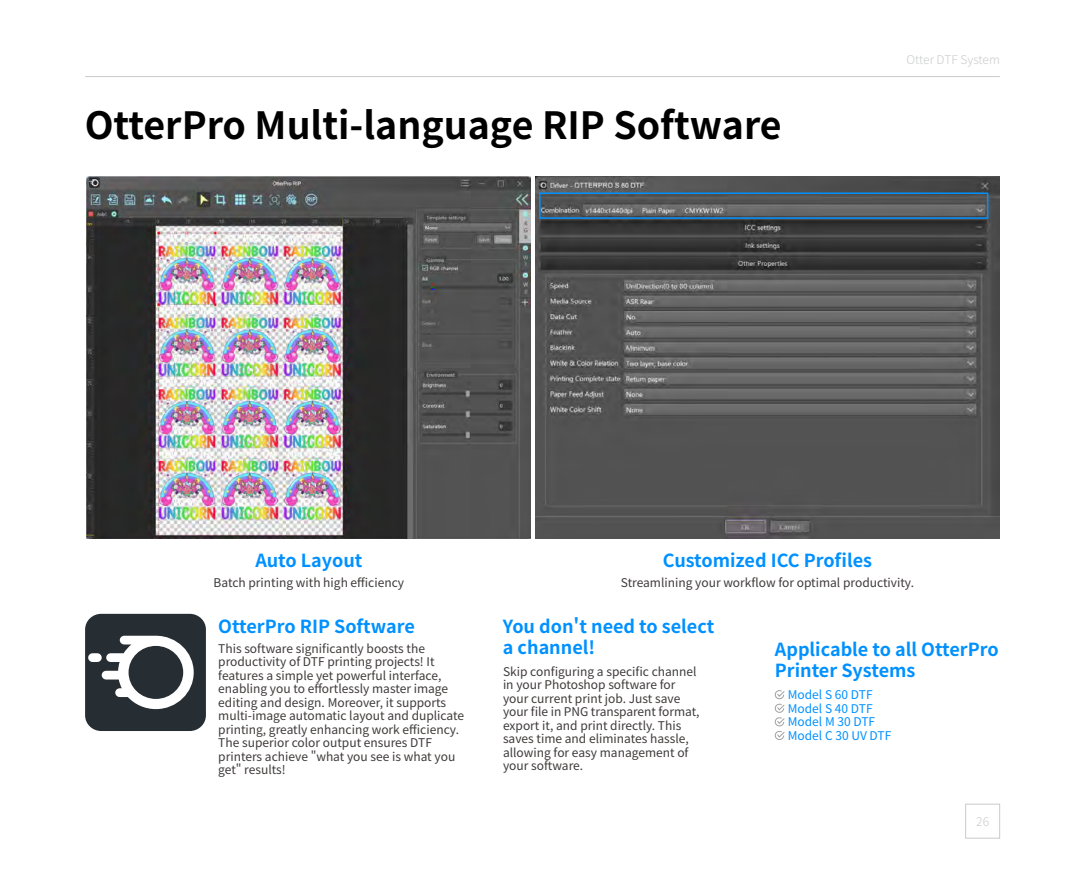
<style>
.page{position:relative;width:1085px;height:872px;background:#fff}
.page>*{position:absolute;margin:0;border:0;box-sizing:border-box;transform-origin:0 0}
.t1{font:700 37.5px "Source Han Sans SC";color:#000}
.t2{font:700 18px/21px "Source Han Sans SC";color:#0091ff}
.t3{font:12px/13.5px "Source Han Sans SC";color:#3e3a39}
.t4{font:12px/13.5px "Source Han Sans SC";color:#0091ff}
.t5{font:300 12px "Source Han Sans SC";color:#c9caca}
</style>
<div class="page">
<hr style="left:85px;top:76px;width:914px;height:1px;background:#c9caca">
<div style="left:965px;top:804px;width:34px;height:34px;border:1px solid #c9caca"></div>
<div style="left:85px;top:614px;width:121px;height:117px;background:#262e33;border-radius:16px"></div>
<svg style="left:102px;top:635px;width:92px;height:74px"></svg>
<div style="left:88px;top:653px;width:14px;height:9px;background:#fff;border-radius:4px"></div>
<img style="left:87px;top:176px;width:444px;height:362px">
<img style="left:535px;top:176px;width:464px;height:363px">
<div style="left:539px;top:192px;width:449px;height:27px;border:2px solid #0091ff"></div>
<svg style="left:774px;top:690px;width:11px;height:50px"></svg>
<h1 class="t1" style="left:85px;top:104px;width:698px">OtterPro Multi-language RIP Software</h1>
<p class="t5" style="left:906px;top:53px;width:95px">Otter DTF System</p>
<h2 class="t2" style="left:255px;top:550px;width:109px">Auto Layout</h2>
<p class="t3" style="left:213px;top:576px;width:192px">Batch printing with high efficiency</p>
<h2 class="t2" style="left:662px;top:550px;width:211px">Customized ICC Profiles</h2>
<p class="t3" style="left:620px;top:576px;width:295px">Streamlining your workflow for optimal productivity.</p>
<h2 class="t2" style="left:218px;top:616px;width:198px">OtterPro RIP Software</h2>
<h2 class="t2" style="left:503px;top:616px;width:213px">You don't need to select a channel!</h2>
<p class="t3" style="left:218px;top:642px;width:247px">This software significantly boosts the productivity of DTF printing projects! It features a simple yet powerful interface, enabling you to effortlessly master image editing and design. Moreover, it supports multi-image automatic layout and duplicate printing, greatly enhancing work efficiency.<br>The superior color output ensures DTF printers achieve "what you see is what you get" results!</p>
<p class="t3" style="left:503px;top:665px;width:198px">Skip configuring a specific channel in your Photoshop software for your current print job. Just save your file in PNG transparent format, export it, and print directly. This saves time and eliminates hassle, allowing for easy management of your software.</p>
<h2 class="t2" style="left:774px;top:639px;width:225px">Applicable to all OtterPro<br>Printer Systems</h2>
<p class="t4" style="left:787px;top:688px;width:105px">Model S 60 DTF<br>Model S 40 DTF<br>Model M 30 DTF<br>Model C 30 UV DTF</p>
<p class="t5" style="left:976px;top:814px;width:14px">26</p>
</div>
